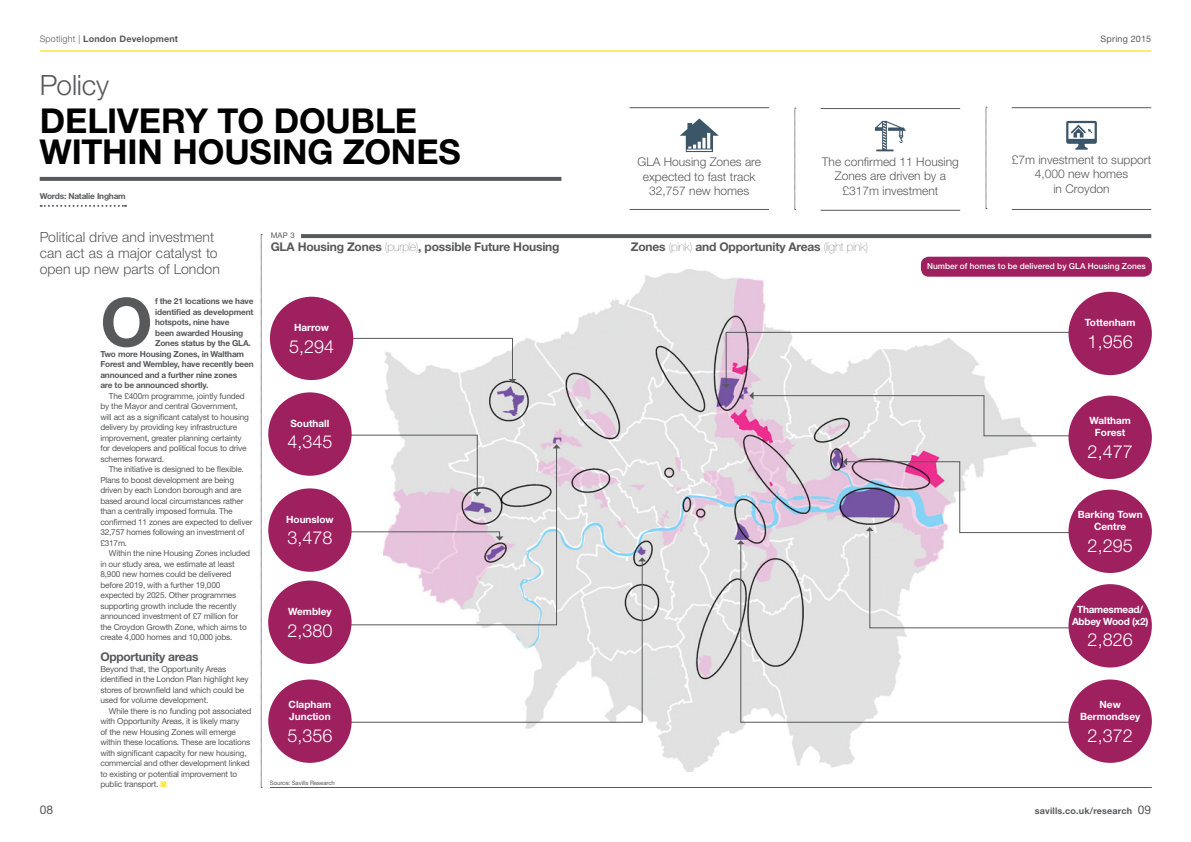
<style>
.page{position:relative;width:1191px;height:842px;background:#fff}
.page>*{position:absolute;margin:0;border:0;box-sizing:border-box;transform-origin:0 0}
.t1{font:700 67.1px "Helvetica Neue LT Std";color:#58595b}
.t2{font:700 34.3px/31.4px "Helvetica Neue LT Std";letter-spacing:-.005em;color:#000}
.t3{font:300 28px "Helvetica Neue LT Std";letter-spacing:-.01em;color:#58595b}
.t4{font:300 18px "Helvetica Neue LT Std";color:#fff}
.t5{font:300 14px/16px "Helvetica Neue LT Std";letter-spacing:.005em;color:#58595b}
.t6{font:300 12px/14.4px "Helvetica Neue LT Std";color:#58595b;text-align:center}
.t7{font:700 12px "Helvetica Neue LT Std";letter-spacing:-.015em;color:#58595b}
.t8{font:12px "Helvetica Neue LT Std";color:#58595b}
.t9{font:700 10px/12px "Helvetica Neue LT Std";color:#fff;text-align:center}
.t10{font:700 10px/12px "Helvetica Neue LT Std";letter-spacing:-.025em;color:#fff;text-align:center}
.t11{font:700 9px "Helvetica Neue LT Std";letter-spacing:.02em;color:#58595b}
.t12{font:9px "Helvetica Neue LT Std";letter-spacing:.02em;color:#58595b}
.t13{font:8.3px/10.5px "Helvetica Neue LT Std";letter-spacing:-.02em;color:#58595b}
.t14{font:700 8.3px "Helvetica Neue LT Std";letter-spacing:-.02em;color:#58595b}
.t15{font:500 8.3px "Helvetica Neue LT Std";color:#fff}
.t16{font:7.8px "Helvetica Neue LT Std";color:#58595b}
.t17{font:6px "Helvetica Neue LT Std";letter-spacing:-.01em;color:#58595b}
.s1{font-weight:300}
.s2{color:#ffe850}
.s3{font-weight:200}
.s4{font-weight:400;font-size:12px}
</style>
<div class="page">
<hr style="left:40px;top:50px;width:1111px;height:2px;background:#ffe850">
<svg style="left:40px;top:177px;width:521px;height:4px;background:#5c5d5f"></svg>
<svg style="left:261px;top:234px;width:1px;height:554px"></svg>
<img style="left:385px;top:269px;width:652px;height:502px">
<hr style="left:270px;top:787px;width:881px;height:1px;background:#58595b">
<svg style="left:301px;top:234px;width:850px;height:4px;background:#5b5c5e"></svg>
<hr style="left:629px;top:107px;width:140px;height:1px;background:#58595b">
<hr style="left:629px;top:209px;width:140px;height:1px;background:#58595b">
<svg style="left:680px;top:118px;width:39px;height:34px"></svg>
<svg style="left:794px;top:108px;width:2px;height:102px"></svg>
<svg style="left:985px;top:107px;width:2px;height:102px"></svg>
<hr style="left:1011px;top:107px;width:140px;height:1px;background:#58595b">
<hr style="left:1011px;top:209px;width:140px;height:1px;background:#58595b">
<svg style="left:1066px;top:121px;width:30px;height:29px"></svg>
<hr style="left:820px;top:108px;width:140px;height:1px;background:#58595b">
<hr style="left:820px;top:210px;width:140px;height:1px;background:#58595b">
<svg style="left:875px;top:121px;width:31px;height:30px"></svg>
<svg style="left:343px;top:334px;width:173px;height:49px"></svg>
<svg style="left:349px;top:431px;width:132px;height:16px"></svg>
<svg style="left:341px;top:560px;width:302px;height:163px"></svg>
<svg style="left:638px;top:557px;width:8px;height:4px"></svg>
<svg style="left:740px;top:543px;width:340px;height:180px"></svg>
<svg style="left:737px;top:540px;width:7px;height:4px"></svg>
<div style="left:1068px;top:584px;width:83px;height:83px;background:#9e205e;border-radius:50%"></div>
<div style="left:1068px;top:679px;width:83px;height:84px;background:#9e205e;border-radius:50%"></div>
<div style="left:270px;top:297px;width:83px;height:83px;background:#9e205e;border-radius:50%"></div>
<div style="left:268px;top:392px;width:83px;height:84px;background:#9e205e;border-radius:50%"></div>
<div style="left:268px;top:679px;width:83px;height:84px;background:#9e205e;border-radius:50%"></div>
<div style="left:921px;top:257px;width:230px;height:20px;background:#9e205e;border-radius:8px"></div>
<div style="left:268px;top:488px;width:83px;height:84px;background:#9e205e;border-radius:50%"></div>
<svg style="left:313px;top:447px;width:244px;height:179px"></svg>
<svg style="left:552px;top:444px;width:8px;height:4px"></svg>
<div style="left:268px;top:581px;width:83px;height:83px;background:#9e205e;border-radius:50%"></div>
<div style="left:1068px;top:292px;width:83px;height:83px;background:#9e205e;border-radius:50%"></div>
<svg style="left:722px;top:328px;width:361px;height:112px"></svg>
<div style="left:1068px;top:396px;width:83px;height:83px;background:#9e205e;border-radius:50%"></div>
<svg style="left:843px;top:458px;width:254px;height:174px"></svg>
<div style="left:1068px;top:490px;width:83px;height:83px;background:#9e205e;border-radius:50%"></div>
<svg style="left:41px;top:205px;width:85px;height:2px"></svg>
<p class="t11" style="left:40px;top:33px;width:140px"><span class="s1">Spotlight |</span> London Development</p>
<h3 class="t3" style="left:40px;top:68px;width:71px">Policy</h3>
<h2 class="t2" style="left:40px;top:104px;width:419px">Delivery to Double<br>Within Housing Zones</h2>
<p class="t14" style="left:40px;top:191px;width:88px">Words: Natalie Ingham</p>
<p class="t12" style="left:1100px;top:33px;width:52px">Spring 2015</p>
<h3 class="t6" style="left:637px;top:155px;width:125px">GLA Housing Zones are expected to fast track<br>32,757 new homes</h3>
<h3 class="t6" style="left:1011px;top:152px;width:141px">£7m investment to support<br>4,000 new homes<br>in Croydon</h3>
<h3 class="t6" style="left:822px;top:154px;width:138px">The confirmed 11 Housing<br>Zones are driven by a £317m investment</h3>
<h3 class="t5" style="left:40px;top:228px;width:182px">Political drive and investment can act as a major catalyst to open up new parts of London</h3>
<h3 class="t8" style="left:40px;top:802px;width:15px">08</h3>
<h1 class="t1" style="left:100px;top:281px;width:49px">O</h1>
<p class="t14" style="left:155px;top:296px;width:100px">f the 21 locations we have</p>
<p class="t14" style="left:155px;top:307px;width:100px">identified as development</p>
<p class="t14" style="left:155px;top:317px;width:76px">hotspots, nine have</p>
<p class="t14" style="left:155px;top:328px;width:89px">been awarded Housing</p>
<p class="t14" style="left:155px;top:338px;width:97px">Zones status by the GLA.</p>
<p class="t14" style="left:100px;top:349px;width:145px">Two more Housing Zones, in Waltham</p>
<p class="t14" style="left:100px;top:359px;width:155px">Forest and Wembley, have recently been</p>
<p class="t14" style="left:100px;top:370px;width:138px">announced and a further nine zones</p>
<p class="t14" style="left:100px;top:380px;width:110px">are to be announced shortly.</p>
<p class="t13" style="left:100px;top:390px;width:150px;text-indent:9px">The £400m programme, jointly funded by the Mayor and central Government, will act as a significant catalyst to housing delivery by providing key infrastructure improvement, greater planning certainty for developers and political focus to drive schemes forward.</p>
<p class="t13" style="left:100px;top:464px;width:154px;text-indent:9px">The initiative is designed to be flexible.<br>Plans to boost development are being driven by each London borough and are based around local circumstances rather than a centrally imposed formula. The confirmed 11 zones are expected to deliver 32,757 homes following an investment of £317m.</p>
<p class="t13" style="left:100px;top:548px;width:151px;text-indent:9px">Within the nine Housing Zones included in our study area, we estimate at least 8,900 new homes could be delivered before 2019, with a further 19,000 expected by 2025. Other programmes supporting growth include the recently announced investment of £7 million for the Croydon Growth Zone, which aims to create 4,000 homes and 10,000 jobs.</p>
<h3 class="t7" style="left:100px;top:649px;width:100px">Opportunity areas</h3>
<p class="t13" style="left:100px;top:663px;width:150px">Beyond that, the Opportunity Areas identified in the London Plan highlight key stores of brownfield land which could be used for volume development.</p>
<p class="t13" style="left:100px;top:705px;width:152px;text-indent:9px">While there is no funding pot associated with Opportunity Areas, it is likely many<br>of the new Housing Zones will emerge within these locations. These are locations with significant capacity for new housing, commercial and other development linked to existing or potential improvement to public transport. <span class="s2">■</span></p>
<p class="t16" style="left:271px;top:230px;width:25px">Map 3</p>
<h3 class="t7" style="left:271px;top:239px;width:290px">GLA Housing Zones <span class="s3">(purple)</span>, possible Future Housing</h3>
<h3 class="t7" style="left:631px;top:239px;width:239px">Zones <span class="s3">(pink)</span> and Opportunity Areas <span class="s3">(light pink)</span></h3>
<p class="t9" style="left:294px;top:321px;width:36px">Harrow</p>
<h3 class="t4" style="left:289px;top:335px;width:47px">5,294</h3>
<p class="t9" style="left:290px;top:417px;width:40px">Southall</p>
<h3 class="t4" style="left:287px;top:431px;width:47px">4,345</h3>
<p class="t9" style="left:286px;top:513px;width:49px">Hounslow</p>
<h3 class="t4" style="left:287px;top:527px;width:47px">3,478</h3>
<p class="t9" style="left:288px;top:605px;width:45px">Wembley</p>
<h3 class="t4" style="left:287px;top:619px;width:47px">2,380</h3>
<p class="t9" style="left:289px;top:698px;width:44px;text-align:left">Clapham<br>Junction</p>
<h3 class="t4" style="left:287px;top:724px;width:47px">5,356</h3>
<p class="t17" style="left:270px;top:779px;width:66px">Source: Savills Research</p>
<p class="t15" style="left:927px;top:261px;width:220px">Number of homes to be delivered by GLA Housing Zones</p>
<p class="t9" style="left:1084px;top:316px;width:52px">Tottenham</p>
<h3 class="t4" style="left:1087px;top:330px;width:47px">1,956</h3>
<p class="t9" style="left:1089px;top:414px;width:43px">Waltham<br>Forest</p>
<h3 class="t4" style="left:1087px;top:440px;width:47px">2,477</h3>
<p class="t9" style="left:1077px;top:508px;width:66px">Barking Town<br>Centre</p>
<h3 class="t4" style="left:1087px;top:534px;width:47px">2,295</h3>
<p class="t10" style="left:1072px;top:603px;width:78px">Thamesmead/<br>Abbey Wood (x2)</p>
<h3 class="t4" style="left:1087px;top:629px;width:47px">2,826</h3>
<p class="t9" style="left:1080px;top:698px;width:62px">New<br>Bermondsey</p>
<h3 class="t4" style="left:1087px;top:724px;width:47px">2,372</h3>
<p class="t11" style="left:1034px;top:805px;width:118px">savills.co.uk/research <span class="s4">09</span></p>
</div>
